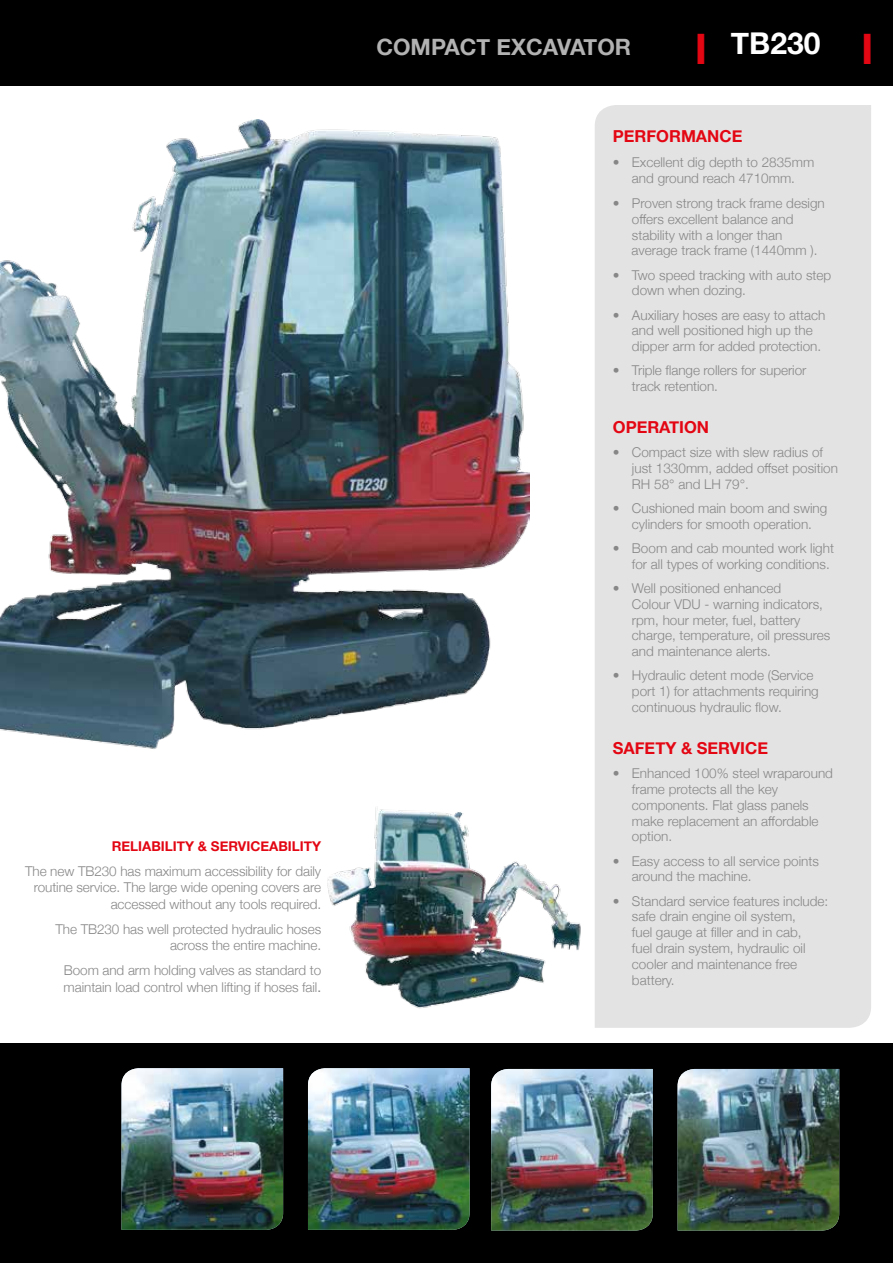
<style>
.page{position:relative;width:893px;height:1263px;background:#fff}
.page>*{position:absolute;margin:0;border:0;box-sizing:border-box;transform-origin:0 0}
.t1{font:700 42px "Helvetica Neue";color:#e30613}
.t2{font:700 30px "Helvetica Neue";color:#fff}
.t3{font:700 22.5px "Helvetica Neue";color:#b3b2b2}
.t4{font:700 16.5px "Helvetica Neue";color:#e30613}
.t5{font:300 13.5px/15.8px "Helvetica Neue";color:#878787}
.t6{font:700 13.5px "Helvetica Neue";color:#e30613}
.s1{font-weight:400}
</style>
<div class="page">
<div style="left:595px;top:105px;width:276px;height:923px;background:#e3e3e3"></div>
<div style="left:0;top:1043px;width:893px;height:220px;background:#000"></div>
<div style="left:0;top:0;width:893px;height:85px;background:#000"></div>
<img style="left:491px;top:1069px;width:162px;height:161px">
<img style="left:678px;top:1069px;width:161px;height:161px">
<img style="left:122px;top:1068px;width:161px;height:162px">
<img style="left:308px;top:1068px;width:162px;height:162px">
<img style="left:0;top:120px;width:530px;height:629px">
<img style="left:327px;top:800px;width:270px;height:214px">
<p class="t6" style="left:112px;top:835px;width:211px">RELIABILITY &amp; SERVICEABILITY</p>
<p class="t5" style="left:25px;top:862px;width:298px;line-height:16.5px;text-align:right">The new TB230 has maximum accessibility for daily routine service. The large wide opening covers are accessed without any tools required.</p>
<p class="t5" style="left:55px;top:920px;width:267px;line-height:16.5px;text-align:right">The TB230 has well protected hydraulic hoses across the entire machine.</p>
<p class="t5" style="left:64px;top:961px;width:259px;line-height:16.5px">Boom and arm holding valves as standard to maintain load control when lifting if hoses fail<span class="s1">.</span></p>
<h3 class="t3" style="left:376px;top:29px;width:256px">COMPACT EXCAVATOR</h3>
<h2 class="t2" style="left:731px;top:20px;width:91px">TB230</h2>
<h1 class="t1" style="left:695px;top:17px;width:14px">I</h1>
<h1 class="t1" style="left:861px;top:17px;width:14px">I</h1>
<p class="t4" style="left:613px;top:123px;width:131px">PERFORMANCE</p>
<p class="t5" style="left:613px;top:154px;width:203px;text-align:center">• Excellent dig depth to 2835mm and ground reach 4710mm.</p>
<p class="t5" style="left:632px;top:194px;width:195px;text-indent:-19px">• Proven strong track frame design offers excellent balance and stability with a longer than average track frame (1440mm ).</p>
<p class="t5" style="left:632px;top:266px;width:201px;text-indent:-19px">• Two speed tracking with auto step down when dozing.</p>
<p class="t5" style="left:632px;top:306px;width:195px;text-indent:-19px">• Auxiliary hoses are easy to attach and well positioned high up the dipper arm for added protection.</p>
<p class="t5" style="left:632px;top:362px;width:176px;text-indent:-19px">• Triple flange rollers for superior track retention.</p>
<p class="t4" style="left:613px;top:414px;width:98px">OPERATION</p>
<p class="t5" style="left:632px;top:444px;width:208px;text-indent:-19px">• Compact size with slew radius of just 1330mm, added offset position<br>RH 58° and LH 79°.</p>
<p class="t5" style="left:613px;top:499px;width:216px;text-align:center">• Cushioned main boom and swing cylinders for smooth operation.</p>
<p class="t5" style="left:632px;top:539px;width:204px;text-indent:-19px">• Boom and cab mounted work light for all types of working conditions.</p>
<p class="t5" style="left:632px;top:579px;width:200px;text-indent:-19px">• Well positioned enhanced<br>Colour VDU - warning indicators, rpm, hour meter, fuel, battery charge, temperature, oil pressures and maintenance alerts.</p>
<p class="t5" style="left:632px;top:667px;width:188px;text-indent:-19px">• Hydraulic detent mode (Service port 1) for attachments requiring continuous hydraulic flow.</p>
<p class="t4" style="left:613px;top:735px;width:157px">SAFETY &amp; SERVICE</p>
<p class="t5" style="left:632px;top:765px;width:203px;text-indent:-19px">• Enhanced 100% steel wraparound frame protects all the key components. Flat glass panels make replacement an affordable option.</p>
<p class="t5" style="left:632px;top:852px;width:189px;text-indent:-19px">• Easy access to all service points around the machine.</p>
<p class="t5" style="left:632px;top:892px;width:198px;text-indent:-19px">• Standard service features include: safe drain engine oil system,<br>fuel gauge at filler and in cab,<br>fuel drain system, hydraulic oil cooler and maintenance free battery.</p>
</div>
